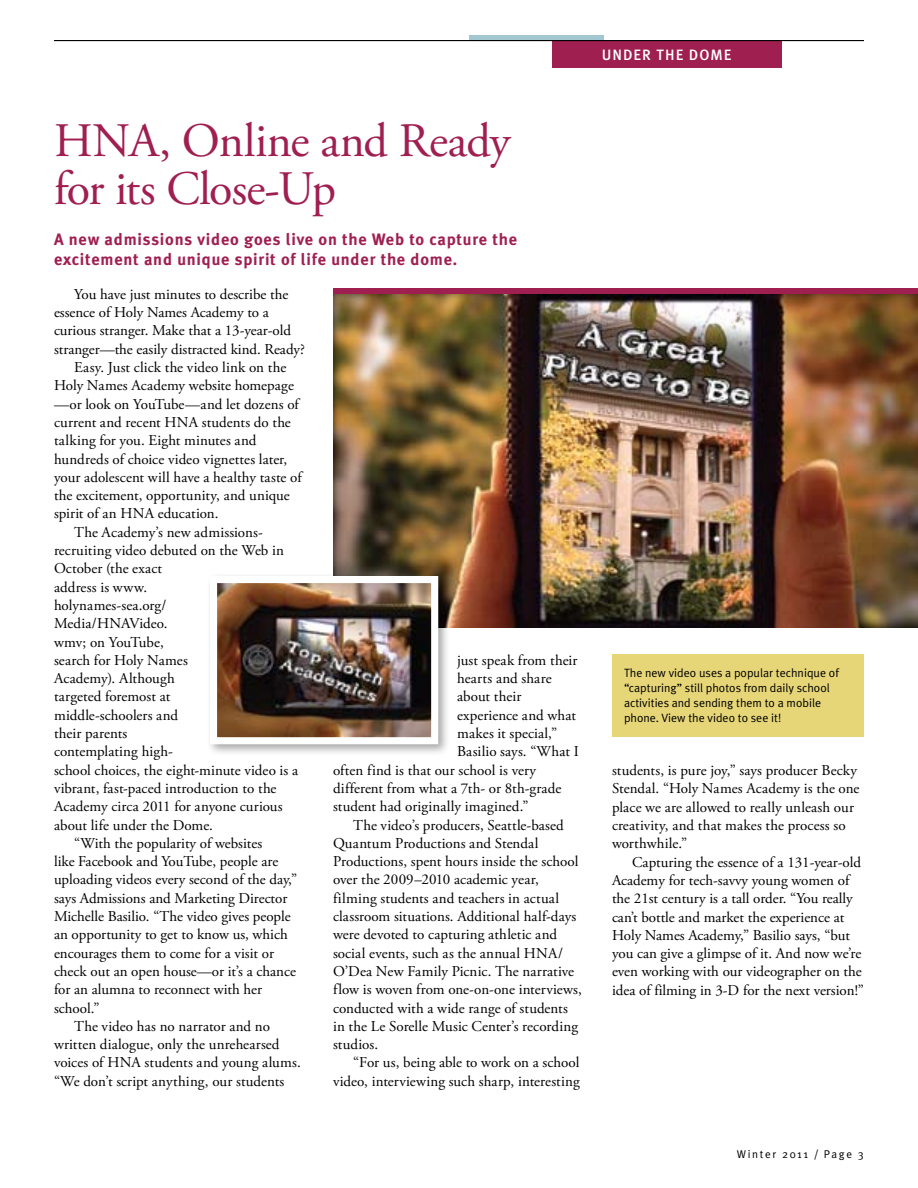
<style>
.page{position:relative;width:918px;height:1188px;background:#fff}
.page>*{position:absolute;margin:0;border:0;box-sizing:border-box;transform-origin:0 0}
.t1{font:48px/48px "Adobe Garamond Pro";letter-spacing:-.02em;color:#a01f51}
.t2{font:700 16.5px/19.5px "Meta Plus";letter-spacing:.045em;color:#a01f51}
.t3{font:15px/18.3px "Adobe Garamond Pro";color:#000}
.t4{font:500 15px "Meta Plus";color:#fff}
.t5{font:12px/15px "Meta Plus Normal";color:#000}
.t6{font:11.25px "Meta Plus Normal";letter-spacing:.145em;color:#000}
</style>
<div class="page">
<img style="left:333px;top:294px;width:585px;height:334px">
<div style="left:333px;top:288px;width:585px;height:6px;background:#a01f51"></div>
<div style="left:206px;top:572px;width:245px;height:185px;background:#000;opacity:.35"></div>
<img style="left:218px;top:584px;width:212px;height:152px">
<div style="left:210px;top:576px;width:228px;height:168px;border:7px solid #fff"></div>
<div style="left:612px;top:654px;width:252px;height:82px;background:#e6d678"></div>
<div style="left:552px;top:41px;width:230px;height:27px;background:#a01f51"></div>
<div style="left:470px;top:35px;width:134px;height:5px;background:#a3c7d1"></div>
<hr style="left:54px;top:40px;width:810px;height:1px;background:#000">
<p class="t4" style="left:602px;top:46px;width:11px">UNDER</p>
<p class="t4" style="left:656px;top:46px;width:10px">THE</p>
<p class="t4" style="left:689px;top:46px;width:12px">DOME</p>
<h1 class="t1" style="left:54px;top:119px;width:458px">HNA, Online and Ready for its Close-Up</h1>
<p class="t2" style="left:54px;top:230px;width:465px">A new admissions video goes live on the Web to capture the excitement and unique spirit of life under the dome.</p>
<p class="t3" style="left:74px;top:286px;width:216px">You have just minutes to describe the</p>
<p class="t3" style="left:54px;top:304px;width:216px">essence of Holy Names Academy to a</p>
<p class="t3" style="left:54px;top:322px;width:239px">curious stranger. Make that a 13-year-old</p>
<p class="t3" style="left:54px;top:340px;width:252px">stranger—the easily distracted kind. Ready?</p>
<p class="t3" style="left:74px;top:359px;width:214px">Easy. Just click the video link on the</p>
<p class="t3" style="left:54px;top:377px;width:242px">Holy Names Academy website homepage</p>
<p class="t3" style="left:54px;top:395px;width:246px">—or look on YouTube—and let dozens of</p>
<p class="t3" style="left:54px;top:414px;width:238px">current and recent HNA students do the</p>
<p class="t3" style="left:54px;top:432px;width:204px">talking for you. Eight minutes and</p>
<p class="t3" style="left:54px;top:450px;width:235px">hundreds of choice video vignettes later,</p>
<p class="t3" style="left:54px;top:469px;width:249px">your adolescent will have a healthy taste of</p>
<p class="t3" style="left:54px;top:487px;width:237px">the excitement, opportunity, and unique</p>
<p class="t3" style="left:54px;top:505px;width:166px">spirit of an HNA education.</p>
<p class="t3" style="left:74px;top:523px;width:190px">The Academy’s new admissions-</p>
<p class="t3" style="left:54px;top:542px;width:232px">recruiting video debuted on the Web in</p>
<p class="t3" style="left:54px;top:560px;width:110px">October (the exact</p>
<p class="t3" style="left:54px;top:578px;width:95px">address is www.</p>
<p class="t3" style="left:54px;top:597px;width:114px">holynames-sea.org/</p>
<p class="t3" style="left:54px;top:615px;width:115px">Media/HNAVideo.</p>
<p class="t3" style="left:54px;top:633px;width:111px">wmv; on YouTube,</p>
<p class="t3" style="left:54px;top:652px;width:135px">search for Holy Names</p>
<p class="t3" style="left:54px;top:670px;width:122px">Academy). Although</p>
<p class="t3" style="left:54px;top:688px;width:118px">targeted foremost at</p>
<p class="t3" style="left:54px;top:706px;width:126px">middle-schoolers and</p>
<p class="t3" style="left:54px;top:725px;width:75px">their parents</p>
<p class="t3" style="left:54px;top:743px;width:121px">contemplating high-</p>
<p class="t3" style="left:54px;top:761px;width:246px">school choices, the eight-minute video is a</p>
<p class="t3" style="left:54px;top:780px;width:224px">vibrant, fast-paced introduction to the</p>
<p class="t3" style="left:54px;top:798px;width:230px">Academy circa 2011 for anyone curious</p>
<p class="t3" style="left:54px;top:816px;width:161px">about life under the Dome.</p>
<p class="t3" style="left:74px;top:835px;width:190px">“With the popularity of websites</p>
<p class="t3" style="left:54px;top:853px;width:226px">like Facebook and YouTube, people are</p>
<p class="t3" style="left:54px;top:871px;width:245px">uploading videos every second of the day,”</p>
<p class="t3" style="left:54px;top:889px;width:235px">says Admissions and Marketing Director</p>
<p class="t3" style="left:54px;top:908px;width:238px">Michelle Basilio. “The video gives people</p>
<p class="t3" style="left:54px;top:926px;width:235px">an opportunity to get to know us, which</p>
<p class="t3" style="left:54px;top:944px;width:222px">encourages them to come for a visit or</p>
<p class="t3" style="left:54px;top:963px;width:243px">check out an open house—or it’s a chance</p>
<p class="t3" style="left:54px;top:981px;width:210px">for an alumna to reconnect with her</p>
<p class="t3" style="left:54px;top:999px;width:47px">school.”</p>
<p class="t3" style="left:74px;top:1018px;width:197px">The video has no narrator and no</p>
<p class="t3" style="left:54px;top:1036px;width:227px">written dialogue, only the unrehearsed</p>
<p class="t3" style="left:54px;top:1054px;width:248px">voices of HNA students and young alums.</p>
<p class="t3" style="left:54px;top:1072px;width:232px">“We don’t script anything, our students</p>
<p class="t3" style="left:457px;top:652px;width:122px">just speak from their</p>
<p class="t3" style="left:457px;top:670px;width:96px">hearts and share</p>
<p class="t3" style="left:457px;top:688px;width:66px">about their</p>
<p class="t3" style="left:457px;top:706px;width:120px">experience and what</p>
<p class="t3" style="left:457px;top:725px;width:102px">makes it special,”</p>
<p class="t3" style="left:457px;top:743px;width:123px">Basilio says. “What I</p>
<p class="t3" style="left:333px;top:761px;width:205px">often find is that our school is very</p>
<p class="t3" style="left:333px;top:780px;width:230px">different from what a 7th- or 8th-grade</p>
<p class="t3" style="left:333px;top:798px;width:197px">student had originally imagined.”</p>
<p class="t3" style="left:353px;top:816px;width:212px">The video’s producers, Seattle-based</p>
<p class="t3" style="left:333px;top:835px;width:207px">Quantum Productions and Stendal</p>
<p class="t3" style="left:333px;top:853px;width:247px">Productions, spent hours inside the school</p>
<p class="t3" style="left:333px;top:871px;width:207px">over the 2009–2010 academic year,</p>
<p class="t3" style="left:333px;top:889px;width:228px">filming students and teachers in actual</p>
<p class="t3" style="left:333px;top:908px;width:245px">classroom situations. Additional half-days</p>
<p class="t3" style="left:333px;top:926px;width:226px">were devoted to capturing athletic and</p>
<p class="t3" style="left:333px;top:944px;width:231px">social events, such as the annual HNA/</p>
<p class="t3" style="left:333px;top:963px;width:243px">O’Dea New Family Picnic. The narrative</p>
<p class="t3" style="left:333px;top:981px;width:250px">flow is woven from one-on-one interviews,</p>
<p class="t3" style="left:333px;top:999px;width:236px">conducted with a wide range of students</p>
<p class="t3" style="left:333px;top:1018px;width:247px">in the Le Sorelle Music Center’s recording</p>
<p class="t3" style="left:333px;top:1036px;width:47px">studios.</p>
<p class="t3" style="left:353px;top:1054px;width:228px">“For us, being able to work on a school</p>
<p class="t3" style="left:333px;top:1072px;width:248px">video, interviewing such sharp, interesting</p>
<p class="t5" style="left:624px;top:665px;width:216px">The new video uses a popular technique of “capturing” still photos from daily school activities and sending them to a mobile phone. View the video to see it!</p>
<p class="t3" style="left:612px;top:762px;width:249px">students, is pure joy,” says producer Becky Stendal. “Holy Names Academy is the one place we are allowed to really unleash our creativity, and that makes the process so worthwhile.”</p>
<p class="t3" style="left:612px;top:853px;width:253px;text-indent:20px">Capturing the essence of a 131-year-old Academy for tech-savvy young women of the 21st century is a tall order. “You really can’t bottle and market the experience at Holy Names Academy,” Basilio says, “but you can give a glimpse of it. And now we’re even working with our videographer on the idea of filming in 3-D for the next version!”</p>
<p class="t6" style="left:737px;top:1147px;width:129px">Winter 2011 / Page 3</p>
</div>
